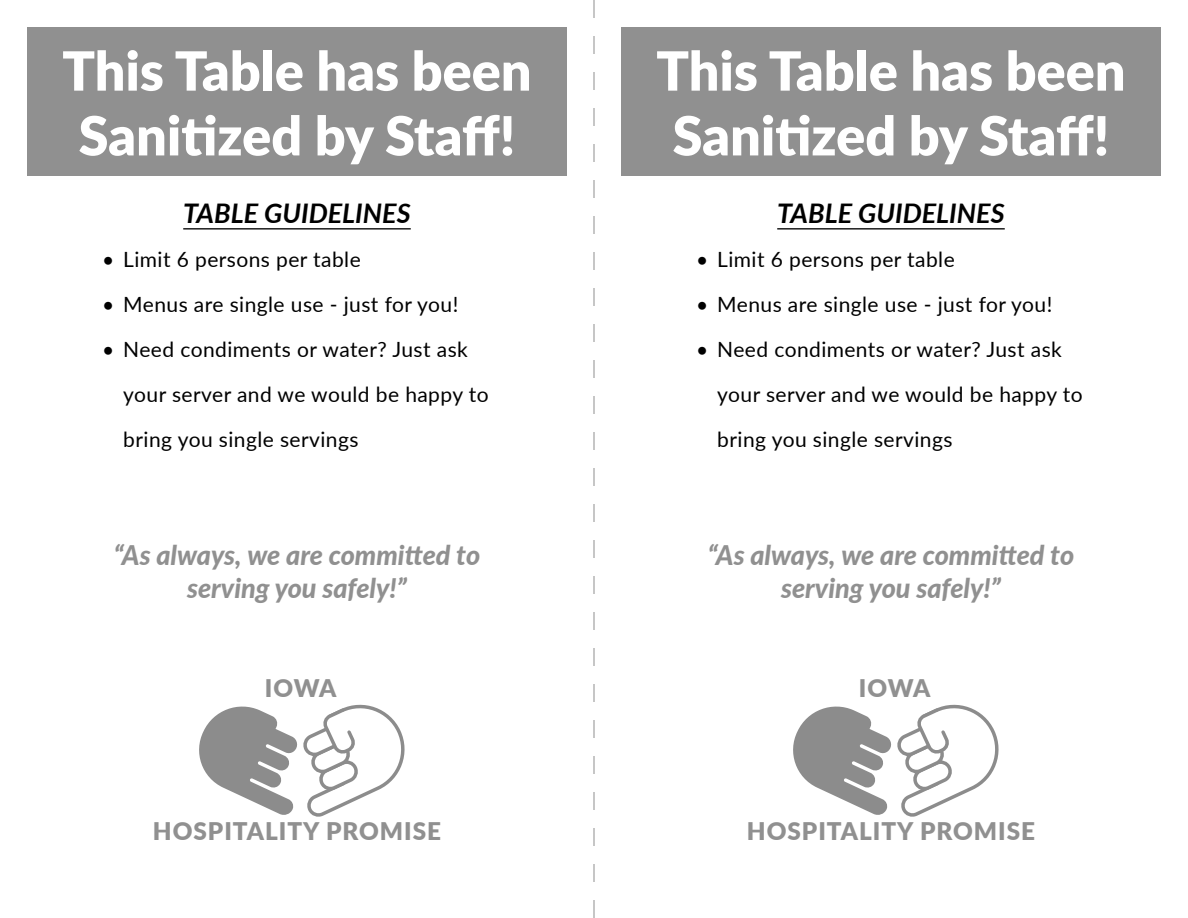
<style>
.page{position:relative;width:1188px;height:918px;background:#fff}
.page>*{position:absolute;margin:0;border:0;box-sizing:border-box;transform-origin:0 0}
.t1{font:900 54px/64.8px "Lato";color:#fff;text-align:center}
.t2{font:italic 800 27px/32.4px "Lato";color:#909090;text-align:center}
.t3{font:italic 700 27px "Lato";color:#000}
.t4{font:900 24.3px "Lato";letter-spacing:.04em;color:#909090}
.t5{font:21px/44.8px "Lato";letter-spacing:.02em;color:#000}
</style>
<div class="page">
<svg style="left:199px;top:704px;width:206px;height:113px"></svg>
<svg style="left:793px;top:704px;width:206px;height:113px"></svg>
<svg style="left:593px;top:0;width:2px;height:918px"></svg>
<div style="left:27px;top:27px;width:540px;height:149px;background:#909090"></div>
<div style="left:621px;top:27px;width:540px;height:149px;background:#909090"></div>
<hr style="left:183px;top:228px;width:228px;height:2px;background:#000">
<hr style="left:777px;top:228px;width:228px;height:2px;background:#000">
<p class="t1" style="left:62px;top:36px;width:471px">This Table has been<br>Sanitized by Staff!</p>
<p class="t1" style="left:656px;top:36px;width:471px">This Table has been<br>Sanitized by Staff!</p>
<p class="t3" style="left:183px;top:193px;width:229px">TABLE GUIDELINES</p>
<p class="t5" style="left:102px;top:236px;width:260px">• Limit 6 persons per table</p>
<p class="t5" style="left:102px;top:281px;width:358px">• Menus are single use - just for you!</p>
<p class="t5" style="left:123px;top:326px;width:367px;text-indent:-21px">• Need condiments or water? Just ask your server and we would be happy to bring you single servings</p>
<p class="t3" style="left:777px;top:193px;width:229px">TABLE GUIDELINES</p>
<p class="t5" style="left:696px;top:236px;width:260px">• Limit 6 persons per table</p>
<p class="t5" style="left:696px;top:281px;width:358px">• Menus are single use - just for you!</p>
<p class="t5" style="left:717px;top:326px;width:367px;text-indent:-21px">• Need condiments or water? Just ask your server and we would be happy to bring you single servings</p>
<p class="t2" style="left:114px;top:538px;width:368px">“As always, we are committed to serving you safely!”</p>
<p class="t2" style="left:708px;top:538px;width:368px">“As always, we are committed to serving you safely!”</p>
<p class="t4" style="left:265px;top:670px;width:73px">IOWA</p>
<p class="t4" style="left:153px;top:813px;width:290px">HOSPITALITY PROMISE</p>
<p class="t4" style="left:859px;top:670px;width:73px">IOWA</p>
<p class="t4" style="left:747px;top:813px;width:290px">HOSPITALITY PROMISE</p>
</div>
